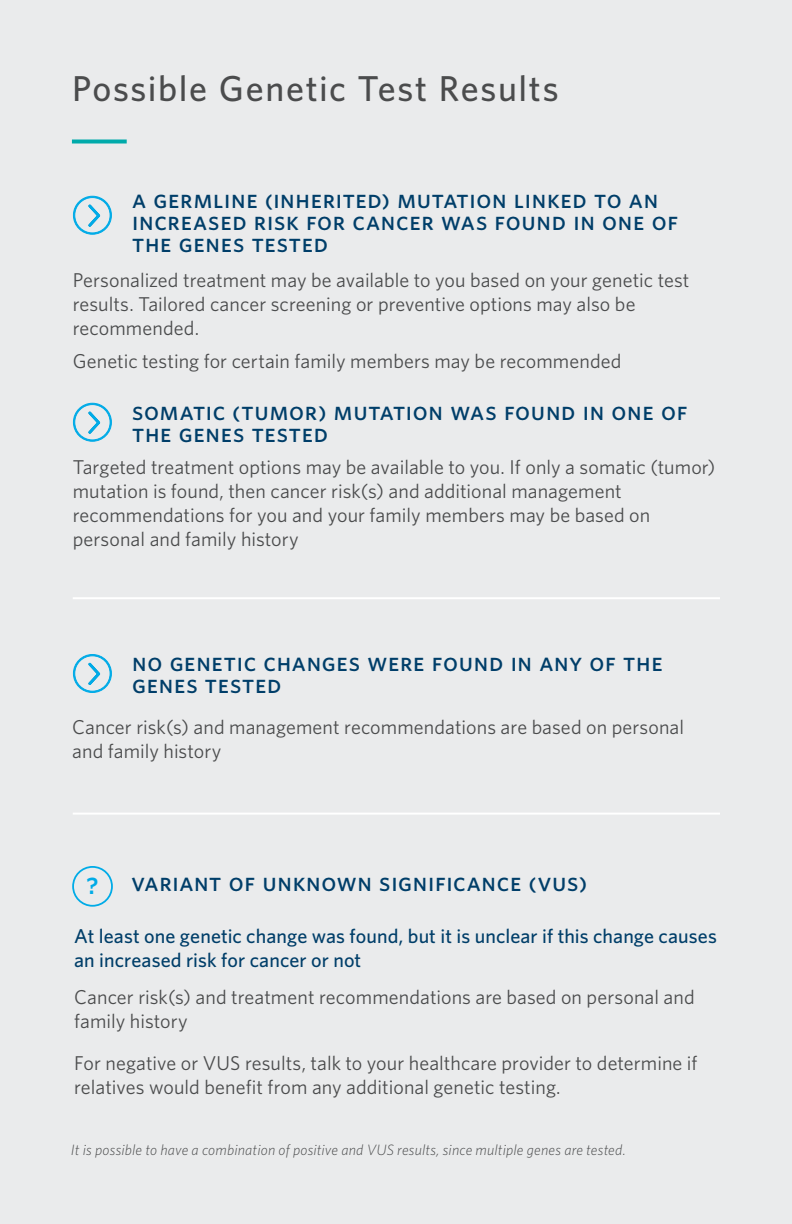
<style>
.page{position:relative;width:792px;height:1224px;background:#eaebec}
.page>*{position:absolute;margin:0;border:0;box-sizing:border-box;transform-origin:0 0}
.Titles_Sentinel{font:500 36px "Whitney";letter-spacing:.045em;color:#4b4c4d}
.whitney_sub_head{font:26px/22px "Whitney Medium SC";letter-spacing:.03em;color:#003e69}
.t1{font:600 23.4px "Whitney";color:#00abe7}
.Text_-_bullets_in_a{font:20px/24px "Whitney";letter-spacing:.005em;color:#4b4c4d}
.Text_-_bullets_in_a-2{font:500 20px/24px "Whitney";letter-spacing:.005em;color:#003e69}
.notes{font:italic 300 15px "Whitney";letter-spacing:.01em;color:#4b4c4d}
</style>
<div class="page">
<div style="left:72px;top:866px;width:41px;height:41px;border:2px solid #00abe7;border-radius:50%"></div>
<svg style="left:73px;top:654px;width:39px;height:39px"></svg>
<svg style="left:73px;top:403px;width:39px;height:39px"></svg>
<svg style="left:73px;top:196px;width:39px;height:39px"></svg>
<svg style="left:72px;top:140px;width:55px;height:4px"></svg>
<hr style="left:73px;top:597px;width:647px;height:2px;background:#fff">
<hr style="left:73px;top:813px;width:647px;height:2px;background:#fff">
<p class="Titles_Sentinel" style="left:72px;top:64px;width:488px">Possible Genetic Test Results</p>
<p class="whitney_sub_head" style="left:132px;top:188px;width:548px">a germline (inherited) mutation linked to an increased risk for cancer was found in one of the genes tested</p>
<p class="Text_-_bullets_in_a" style="left:73px;top:267px;width:618px">Personalized treatment may be available to you based on your genetic test results. Tailored cancer screening or preventive options may also be recommended.</p>
<p class="Text_-_bullets_in_a" style="left:73px;top:348px;width:550px">Genetic testing for certain family members may be recommended</p>
<p class="whitney_sub_head" style="left:132px;top:399px;width:557px">somatic (tumor) mutation was found in one of the genes tested</p>
<p class="Text_-_bullets_in_a" style="left:73px;top:455px;width:644px">Targeted treatment options may be available to you. If only a somatic (tumor) mutation is found, then cancer risk(s) and additional management recommendations for you and your family members may be based on personal and family history</p>
<p class="whitney_sub_head" style="left:132px;top:650px;width:532px">no genetic changes were found in any of the genes tested</p>
<p class="Text_-_bullets_in_a" style="left:72px;top:715px;width:613px">Cancer risk(s) and management recommendations are based on personal and family history</p>
<p class="t1" style="left:86px;top:871px;width:13px">?</p>
<p class="whitney_sub_head" style="left:132px;top:870px;width:457px">variant of unknown significance (vus)</p>
<p class="Text_-_bullets_in_a-2" style="left:74px;top:924px;width:644px">At least one genetic change was found, but it is unclear if this change causes an increased risk for cancer or not</p>
<p class="Text_-_bullets_in_a" style="left:74px;top:985px;width:622px">Cancer risk(s) and treatment recommendations are based on personal and family history</p>
<p class="Text_-_bullets_in_a" style="left:74px;top:1051px;width:625px">For negative or VUS results, talk to your healthcare provider to determine if relatives would benefit from any additional genetic testing.</p>
<p class="notes" style="left:71px;top:1139px;width:556px">It is possible to have a combination of positive and VUS results, since multiple genes are tested.</p>
</div>
